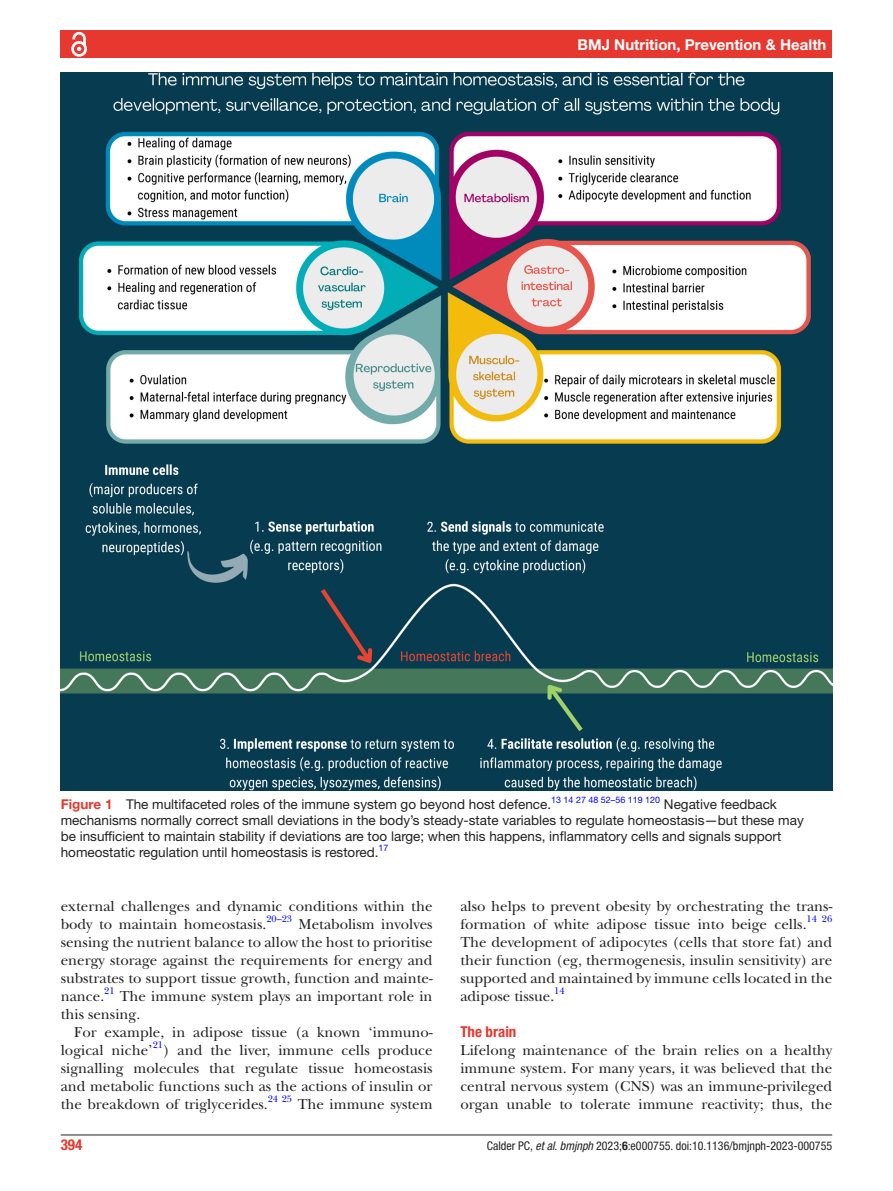
<style>
.page{position:relative;width:893px;height:1191px;background:#fff}
.page>*{position:absolute;margin:0;border:0;box-sizing:border-box;transform-origin:0 0}
.t1{font:15px/18px "New Baskerville";color:#231f20;text-align:justify}
.t2{font:700 15px "Helvetica Neue LT Std";color:#fff}
.t3{font:700 condensed 15px "Helvetica Neue LT Std";color:#e6382f}
.t4{font:13.5px/16.2px "Helvetica Neue LT Std";color:#231f20}
.t5{font:condensed 12px "Helvetica Neue LT Std";color:#231f20}
.t6{font:9.9px "New Baskerville";color:#00f}
.t7{font:9px "Helvetica Neue LT Std";color:#00f}
.s1{font-weight:700;color:#e6382f}
.s2{font-style:italic}
.s3{font-weight:700}
</style>
<div class="page">
<hr style="left:61px;top:1134px;width:771px;height:1px;background:#231f20">
<div style="left:61px;top:31px;width:771px;height:27px;background:#e6382f"></div>
<svg style="left:71px;top:31px;width:16px;height:26px"></svg>
<img style="left:61px;top:73px;width:771px;height:718px">
<p class="t2" style="left:578px;top:35px;width:250px">BMJ Nutrition, Prevention &amp; Health</p>
<p class="t4" style="left:61px;top:795px;width:492px"><span class="s1">Figure 1</span> The multifaceted roles of the immune system go beyond host defence.</p>
<p class="t7" style="left:551px;top:794px;width:110px">13 14 27 48 52–56 119 120</p>
<p class="t4" style="left:61px;top:795px;width:744px;text-indent:603px">Negative feedback mechanisms normally correct small deviations in the body’s steady-state variables to regulate homeostasis—but these may be insufficient to maintain stability if deviations are too large; when this happens, inflammatory cells and signals support homeostatic regulation until homeostasis is restored.</p>
<p class="t7" style="left:379px;top:842px;width:11px">17</p>
<p class="t1" style="left:61px;top:897px;width:373px">external challenges and dynamic conditions within the body to maintain homeostasis.<sup>20–23</sup> Metabolism involves sensing the nutrient balance to allow the host to prioritise energy storage against the requirements for energy and substrates to support tissue growth, function and mainte&shy;nance.</p>
<p class="t6" style="left:104px;top:985px;width:12px">21</p>
<p class="t1" style="left:61px;top:987px;width:373px;text-indent:59px">The immune system plays an important role in this sensing.</p>
<p class="t1" style="left:61px;top:1023px;width:373px;text-indent:14px">For example, in adipose tissue (a known ‘immuno&shy;logical niche’</p>
<p class="t6" style="left:153px;top:1039px;width:12px">21</p>
<p class="t1" style="left:61px;top:1041px;width:373px;text-indent:102px">) and the liver, immune cells produce signalling molecules that regulate tissue homeostasis and metabolic functions such as the actions of insulin or the breakdown of triglycerides.</p>
<p class="t6" style="left:268px;top:1093px;width:26px">24 25</p>
<p class="t1" style="left:298px;top:1095px;width:136px">The immune system</p>
<p class="t1" style="left:460px;top:897px;width:373px">also helps to prevent obesity by orchestrating the trans&shy;formation of white adipose tissue into beige cells.</p>
<p class="t6" style="left:807px;top:913px;width:27px">14 26</p>
<p class="t1" style="left:460px;top:933px;width:373px">The development of adipocytes (cells that store fat) and their function (eg, thermogenesis, insulin sensitivity) are supported and maintained by immune cells located in the adipose tissue.</p>
<p class="t6" style="left:554px;top:985px;width:12px">14</p>
<p class="t3" style="left:460px;top:1023px;width:58px">The brain</p>
<p class="t1" style="left:460px;top:1041px;width:373px">Lifelong maintenance of the brain relies on a healthy immune system. For many years, it was believed that the central nervous system (CNS) was an immune-privileged organ unable to tolerate immune reactivity; thus, the</p>
<p class="t3" style="left:61px;top:1135px;width:23px">394</p>
<p class="t5" style="left:487px;top:1138px;width:347px">Calder PC, <span class="s2">et al</span>. <span class="s2">bmjnph</span> 2023;<span class="s3">6</span>:e000755. doi:10.1136/bmjnph-2023-000755</p>
</div>
